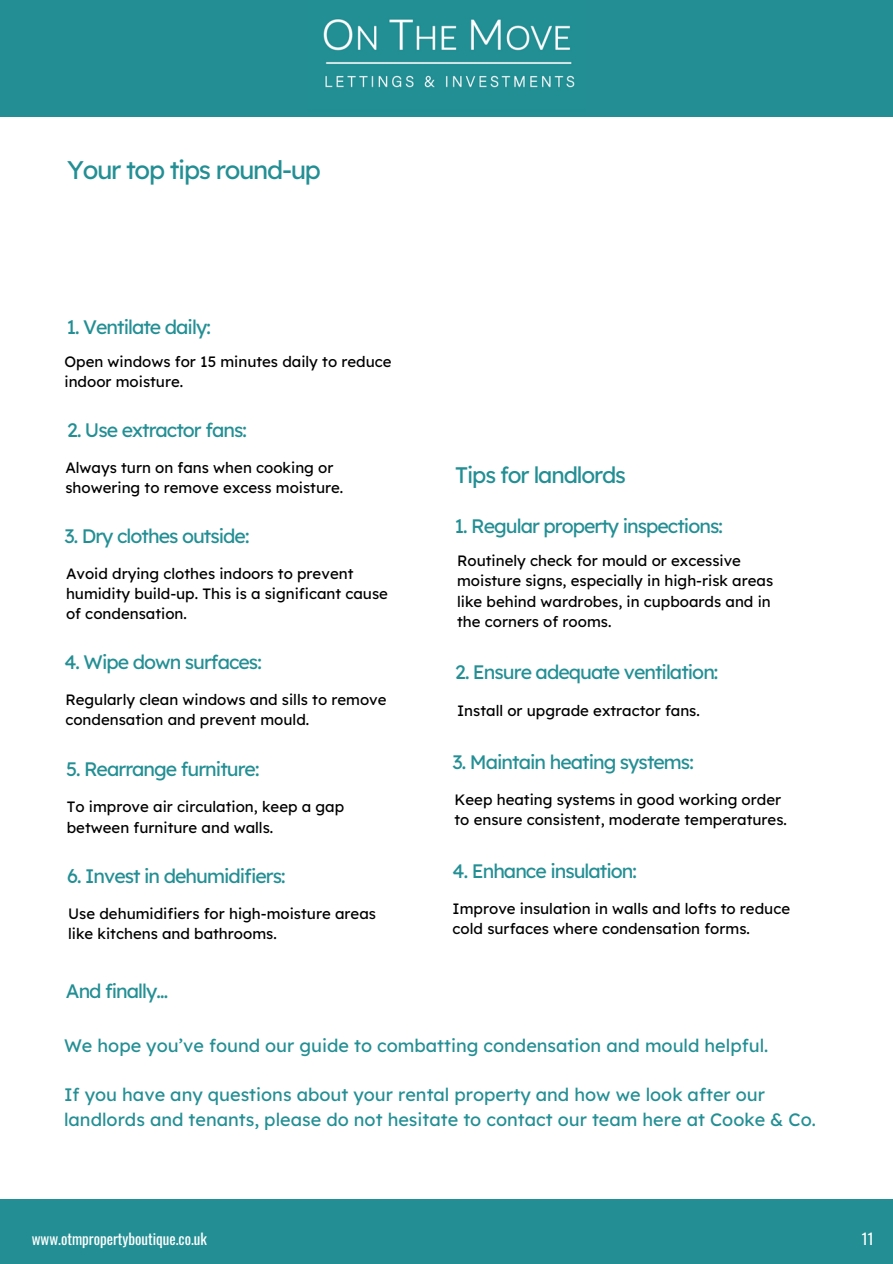
<style>
.page{position:relative;width:893px;height:1264px;background:#fff}
.page>*{position:absolute;margin:0;border:0;box-sizing:border-box;transform-origin:0 0}
.t1{font:25.5px "Lexend";letter-spacing:-.05em;color:#238f94}
.t2{font:22.5px "Lexend";letter-spacing:-.05em;color:#238f94}
.t3{font:19.5px "Lexend";letter-spacing:-.05em;color:#238f94}
.t4{font:18px/24.8px "Lexend";color:#238f94}
.t5{font:15px/20.2px "Lexend";color:#000}
.t6{font:15px "Oswald";color:#fff}
</style>
<div class="page">
<div style="left:0;top:1198px;width:892px;height:65px;background:#238f94"></div>
<div style="left:0;top:0;width:892px;height:116px;background:#238f94"></div>
<img style="left:323px;top:19px;width:252px;height:69px">
<p class="t1" style="left:67px;top:154px;width:255px">Your top tips round-up</p>
<p class="t3" style="left:66px;top:314px;width:146px">1. Ventilate daily:</p>
<h3 class="t5" style="left:64px;top:351px;width:328px">Open windows for 15 minutes daily to reduce indoor moisture.</h3>
<h3 class="t3" style="left:67px;top:417px;width:181px">2. Use extractor fans:</h3>
<h2 class="t5" style="left:65px;top:457px;width:279px">Always turn on fans when cooking or showering to remove excess moisture.</h2>
<h3 class="t3" style="left:64px;top:523px;width:186px">3. Dry clothes outside:</h3>
<p class="t5" style="left:66px;top:563px;width:323px">Avoid drying clothes indoors to prevent humidity build-up. This is a significant cause of condensation.</p>
<h3 class="t3" style="left:64px;top:649px;width:199px">4. Wipe down surfaces:</h3>
<p class="t5" style="left:65px;top:688px;width:323px">Regularly clean windows and sills to remove condensation and prevent mould.</p>
<h3 class="t3" style="left:66px;top:757px;width:195px">5. Rearrange furniture:</h3>
<p class="t5" style="left:67px;top:796px;width:279px">To improve air circulation, keep a gap between furniture and walls.</p>
<h3 class="t3" style="left:67px;top:863px;width:220px">6. Invest in dehumidifiers:</h3>
<p class="t5" style="left:68px;top:903px;width:309px">Use dehumidifiers for high-moisture areas like kitchens and bathrooms.</p>
<h3 class="t3" style="left:66px;top:978px;width:104px">And finally…</h3>
<p class="t2" style="left:455px;top:460px;width:172px">Tips for landlords</p>
<h3 class="t3" style="left:454px;top:513px;width:270px">1. Regular property inspections:</h3>
<p class="t5" style="left:457px;top:550px;width:318px">Routinely check for mould or excessive moisture signs, especially in high-risk areas like behind wardrobes, in cupboards and in the corners of rooms.</p>
<h3 class="t3" style="left:455px;top:660px;width:264px">2. Ensure adequate ventilation:</h3>
<p class="t5" style="left:457px;top:700px;width:244px">Install or upgrade extractor fans.</p>
<h3 class="t3" style="left:452px;top:749px;width:243px">3. Maintain heating systems:</h3>
<p class="t5" style="left:454px;top:789px;width:334px">Keep heating systems in good working order to ensure consistent, moderate temperatures.</p>
<h3 class="t3" style="left:452px;top:858px;width:186px">4. Enhance insulation:</h3>
<p class="t5" style="left:452px;top:898px;width:339px">Improve insulation in walls and lofts to reduce cold surfaces where condensation forms.</p>
<h1 class="t4" style="left:64px;top:1032px;width:705px">We hope you’ve found our guide to combatting condensation and mould helpful.</h1>
<h3 class="t4" style="left:64px;top:1081px;width:753px">If you have any questions about your rental property and how we look after our landlords and tenants, please do not hesitate to contact our team here at Cooke &amp; Co.</h3>
<p class="t6" style="left:32px;top:1227px;width:177px">www.otmpropertyboutique.co.uk</p>
<p class="t6" style="left:861px;top:1227px;width:13px">11</p>
</div>
